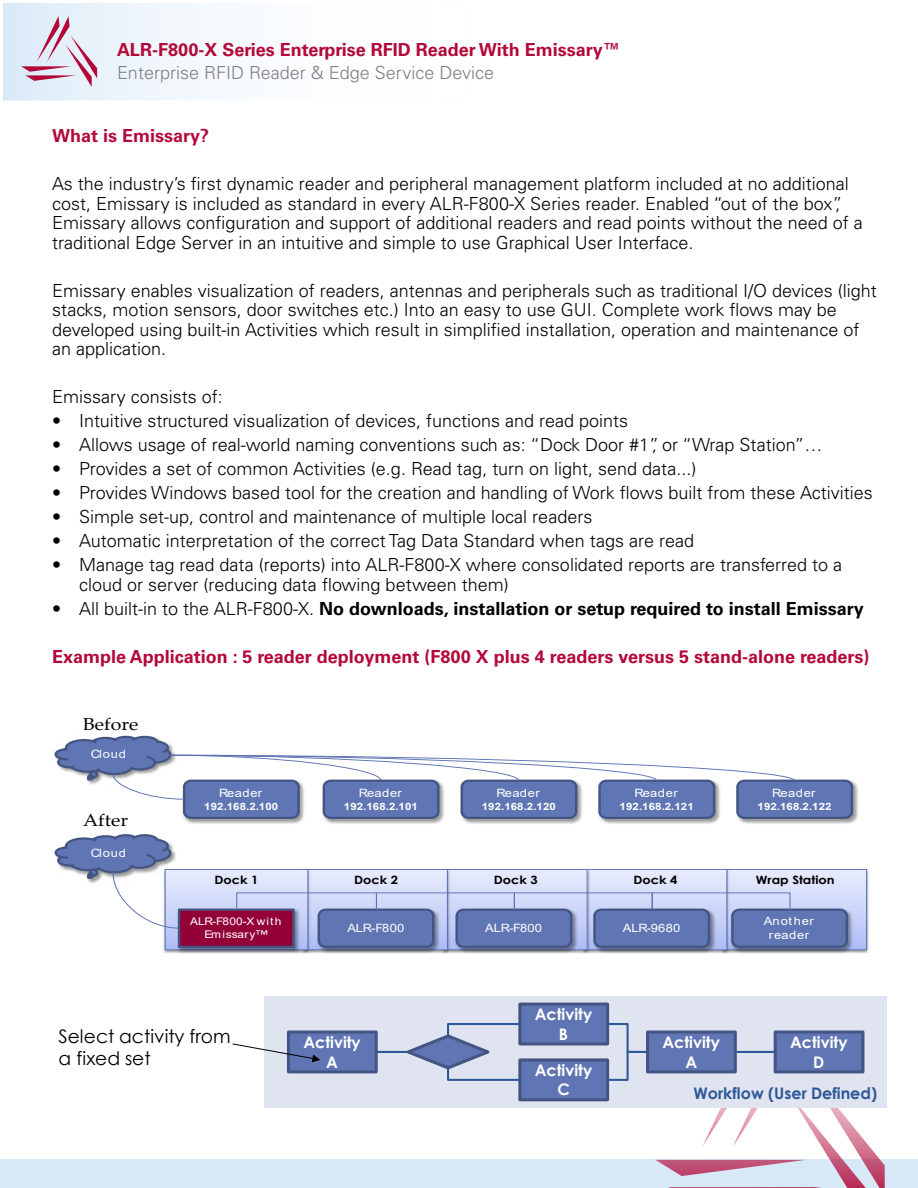
<style>
.page{position:relative;width:918px;height:1188px;background:#fff}
.page>*{position:absolute;margin:0;border:0;box-sizing:border-box;transform-origin:0 0}
.t1{font:18.6px/22.4px "Century Gothic";color:#000}
.t2{font:300 18px/19.5px "Univers";color:#000}
.t3{font:700 18px "Univers";color:#b30838}
.t4{font:700 18px "Univers";color:#000}
.t5{font:300 18px "Univers";color:#7e8083}
.t6{font:17.25px "Palatino Linotype";color:#000;scale:1.13 1}
.t7{font:700 15.9px/19.2px "Century Gothic";color:#fff;text-align:center}
.t8{font:700 15.9px "Century Gothic";color:#2f5897}
.t9{font:11.4px "Arial";letter-spacing:.025em;color:#fff;scale:1.13 1}
.t10{font:700 11.4px "Century Gothic";color:#000;scale:1.13 1}
.t11{font:11.4px/13.8px "Arial";letter-spacing:.055em;color:#fff;text-align:center;scale:1.13 1}
.t12{font:10.5px/12.8px "Arial";letter-spacing:.02em;color:#fff;text-align:center;scale:1.13 1}
.t13{font:700 10.05px "Arial";letter-spacing:.01em;color:#fff;scale:1.13 1}
.s1{font-weight:300}
.s2{font-family:"Century Gothic"}
</style>
<div class="page">
<div style="left:2px;top:2px;width:747px;height:99px;background:linear-gradient(to right,#e8f2fb,#fff)"></div>
<div style="left:2px;top:2px;width:748px;height:100px;border:2px solid #fff"></div>
<div style="left:0;top:1160px;width:918px;height:28px;background:#d7e8f7"></div>
<svg style="left:21px;top:16px;width:76px;height:71px"></svg>
<img style="left:855px;top:869px;width:14px;height:85px">
<div style="left:724px;top:869px;width:143px;height:81px;background:linear-gradient(to bottom,#e9edfd,#afbdf6)"></div>
<div style="left:724px;top:869px;width:143px;height:81px;border:1px solid #5c72b2"></div>
<img style="left:717px;top:868px;width:14px;height:86px">
<svg style="left:591px;top:871px;width:134px;height:77px"></svg>
<div style="left:584px;top:869px;width:143px;height:81px;border:1px solid #5c72b2"></div>
<img style="left:451px;top:868px;width:140px;height:86px">
<img style="left:482px;top:868px;width:67px;height:1px">
<svg style="left:451px;top:871px;width:135px;height:77px"></svg>
<div style="left:444px;top:869px;width:144px;height:81px;border:1px solid #5c72b2"></div>
<img style="left:312px;top:868px;width:139px;height:86px">
<img style="left:343px;top:868px;width:67px;height:1px">
<svg style="left:312px;top:871px;width:134px;height:77px"></svg>
<div style="left:304px;top:869px;width:144px;height:81px;border:1px solid #5c72b2"></div>
<img style="left:163px;top:868px;width:149px;height:86px">
<img style="left:203px;top:868px;width:67px;height:1px">
<div style="left:165px;top:869px;width:143px;height:81px;background:linear-gradient(to bottom,#e9edfd,#afbdf6)"></div>
<div style="left:165px;top:869px;width:143px;height:81px;border:1px solid #5c72b2"></div>
<img style="left:315px;top:911px;width:126px;height:43px">
<div style="left:318px;top:909px;width:116px;height:39px;background:#6076b4;border:2px solid #445583;border-radius:7px"></div>
<img style="left:453px;top:911px;width:126px;height:43px">
<div style="left:456px;top:909px;width:116px;height:39px;background:#6076b4;border:2px solid #445583;border-radius:7px"></div>
<img style="left:591px;top:911px;width:126px;height:43px">
<div style="left:593px;top:909px;width:117px;height:39px;background:#6076b4;border:2px solid #445583;border-radius:7px"></div>
<img style="left:729px;top:907px;width:126px;height:47px">
<img style="left:754px;top:948px;width:79px;height:6px">
<div style="left:731px;top:909px;width:117px;height:39px;background:#6076b4;border:2px solid #445583;border-radius:7px"></div>
<img style="left:176px;top:907px;width:126px;height:47px">
<img style="left:181px;top:911px;width:118px;height:42px">
<div style="left:179px;top:910px;width:115px;height:37px;background:#930036"></div>
<div style="left:178px;top:909px;width:117px;height:39px;border:2px solid #445583"></div>
<svg style="left:54px;top:834px;width:126px;height:95px"></svg>
<svg style="left:236px;top:892px;width:555px;height:19px"></svg>
<img style="left:322px;top:800px;width:122px;height:24px">
<img style="left:335px;top:819px;width:97px;height:5px">
<div style="left:323px;top:780px;width:116px;height:39px;background:#6076b4;border:2px solid #445583;border-radius:7px"></div>
<img style="left:460px;top:800px;width:122px;height:24px">
<img style="left:473px;top:819px;width:97px;height:5px">
<div style="left:461px;top:780px;width:116px;height:39px;background:#6076b4;border:2px solid #445583;border-radius:7px"></div>
<img style="left:599px;top:800px;width:121px;height:24px">
<img style="left:611px;top:819px;width:97px;height:5px">
<div style="left:598px;top:780px;width:117px;height:39px;background:#6076b4;border:2px solid #445583;border-radius:7px"></div>
<img style="left:737px;top:779px;width:122px;height:45px">
<img style="left:748px;top:819px;width:97px;height:5px">
<div style="left:736px;top:780px;width:117px;height:39px;background:#6076b4;border:2px solid #445583;border-radius:7px"></div>
<img style="left:182px;top:800px;width:122px;height:24px">
<img style="left:195px;top:819px;width:97px;height:5px">
<div style="left:183px;top:780px;width:117px;height:39px;background:#6076b4;border:2px solid #445583;border-radius:7px"></div>
<svg style="left:54px;top:736px;width:741px;height:64px"></svg>
<div style="left:264px;top:996px;width:623px;height:112px;background:#dfe4f0"></div>
<div style="left:288px;top:1032px;width:88px;height:40px;background:#6076b4"></div>
<div style="left:287px;top:1030px;width:91px;height:43px;border:3px solid #445583"></div>
<div style="left:520px;top:1004px;width:88px;height:40px;background:#6076b4"></div>
<div style="left:518px;top:1003px;width:91px;height:42px;border:3px solid #445583"></div>
<div style="left:520px;top:1060px;width:88px;height:40px;background:#6076b4"></div>
<div style="left:518px;top:1058px;width:91px;height:43px;border:3px solid #445583"></div>
<hr style="left:376px;top:1051px;width:32px;height:2px;background:#2f5897">
<svg style="left:606px;top:1008px;width:279px;height:180px"></svg>
<svg style="left:404px;top:1022px;width:118px;height:60px"></svg>
<svg style="left:232px;top:1043px;width:88px;height:19px"></svg>
<p class="t3" style="left:117px;top:39px;width:505px">ALR-F800-X Series Enterprise RFID Reader With Emissary™</p>
<p class="t5" style="left:117px;top:61px;width:379px">Enterprise RFID Reader &amp; Edge Service Device</p>
<p class="t3" style="left:52px;top:125px;width:159px">What is Emissary?</p>
<p class="t2" style="left:52px;top:174px;width:812px">As the industry’s first dynamic reader and peripheral management platform included at no additional cost, Emissary is included as standard in every ALR-F800-X Series reader. Enabled “out of the box”, Emissary allows configuration and support of additional readers and read points without the need of a traditional Edge Server in an intuitive and simple to use Graphical User Interface.</p>
<p class="t2" style="left:52px;top:280px;width:826px">Emissary enables visualization of readers, antennas and peripherals such as traditional I/O devices (light stacks, motion sensors, door switches etc.) Into an easy to use GUI. Complete work flows may be developed using built-in Activities which result in simplified installation, operation and maintenance of an application.</p>
<p class="t2" style="left:52px;top:387px;width:172px">Emissary consists of:</p>
<p class="t2" style="left:52px;top:411px;width:578px">• Intuitive structured visualization of devices, functions and read points</p>
<p class="t2" style="left:52px;top:435px;width:772px">• Allows usage of real-world naming conventions such as: “Dock Door #1”, or “Wrap Station”…</p>
<p class="t2" style="left:52px;top:459px;width:646px">• Provides a set of common Activities (e.g. Read tag, turn on light, send data...)</p>
<p class="t2" style="left:52px;top:483px;width:822px">• Provides Windows based tool for the creation and handling of Work flows built from these Activities</p>
<p class="t2" style="left:52px;top:507px;width:542px">• Simple set-up, control and maintenance of multiple local readers</p>
<p class="t2" style="left:52px;top:531px;width:644px">• Automatic interpretation of the correct Tag Data Standard when tags are read</p>
<p class="t2" style="left:79px;top:555px;width:764px;text-indent:-27px">• Manage tag read data (reports) into ALR-F800-X where consolidated reports are transferred to a cloud or server (reducing data flowing between them)</p>
<p class="t4" style="left:52px;top:598px;width:813px"><span class="s1">• All built-in to the ALR-F800-X.</span> No downloads, installation or setup required to install Emissary</p>
<p class="t3" style="left:52px;top:646px;width:819px">Example Application : 5 reader deployment (F800 X plus 4 readers versus 5 stand-alone readers)</p>
<p class="t6" style="left:83px;top:712px;width:51px">Before</p>
<p class="t9" style="left:91px;top:746px;width:33px">Cloud</p>
<p class="t6" style="left:83px;top:808px;width:41px">After</p>
<p class="t9" style="left:91px;top:845px;width:33px">Cloud</p>
<p class="t9" style="left:219px;top:785px;width:40px">Reader</p>
<p class="t13" style="left:204px;top:799px;width:67px">192.168.2.100</p>
<p class="t9" style="left:359px;top:785px;width:40px">Reader</p>
<p class="t13" style="left:344px;top:799px;width:67px">192.168.2.101</p>
<p class="t9" style="left:497px;top:785px;width:40px">Reader</p>
<p class="t13" style="left:482px;top:799px;width:67px">192.168.2.120</p>
<p class="t9" style="left:634px;top:785px;width:40px">Reader</p>
<p class="t13" style="left:620px;top:799px;width:67px">192.168.2.121</p>
<p class="t9" style="left:772px;top:785px;width:40px">Reader</p>
<p class="t13" style="left:758px;top:799px;width:67px">192.168.2.122</p>
<p class="t10" style="left:214px;top:871px;width:40px">Dock 1</p>
<p class="t10" style="left:354px;top:871px;width:40px">Dock 2</p>
<p class="t10" style="left:494px;top:871px;width:40px">Dock 3</p>
<p class="t10" style="left:634px;top:871px;width:40px">Dock 4</p>
<p class="t10" style="left:756px;top:871px;width:71px">Wrap Station</p>
<p class="t9" style="left:347px;top:920px;width:52px">ALR-F800</p>
<p class="t9" style="left:485px;top:920px;width:52px">ALR-F800</p>
<p class="t9" style="left:623px;top:920px;width:52px">ALR-9680</p>
<p class="t11" style="left:764px;top:914px;width:46px">Another reader</p>
<p class="t12" style="left:190px;top:915px;width:82px">ALR-F800-X with<br>Emissary<span class="s2">™</span></p>
<p class="t1" style="left:59px;top:1025px;width:174px">Select activity from a fixed set</p>
<p class="t7" style="left:303px;top:1032px;width:59px">Activity<br>A</p>
<p class="t7" style="left:535px;top:1004px;width:59px">Activity<br>B</p>
<p class="t7" style="left:535px;top:1060px;width:59px">Activity<br>C</p>
<p class="t7" style="left:663px;top:1032px;width:59px">Activity<br>A</p>
<p class="t7" style="left:790px;top:1032px;width:59px">Activity<br>D</p>
<p class="t8" style="left:694px;top:1082px;width:185px">Workflow (User Defined)</p>
</div>
